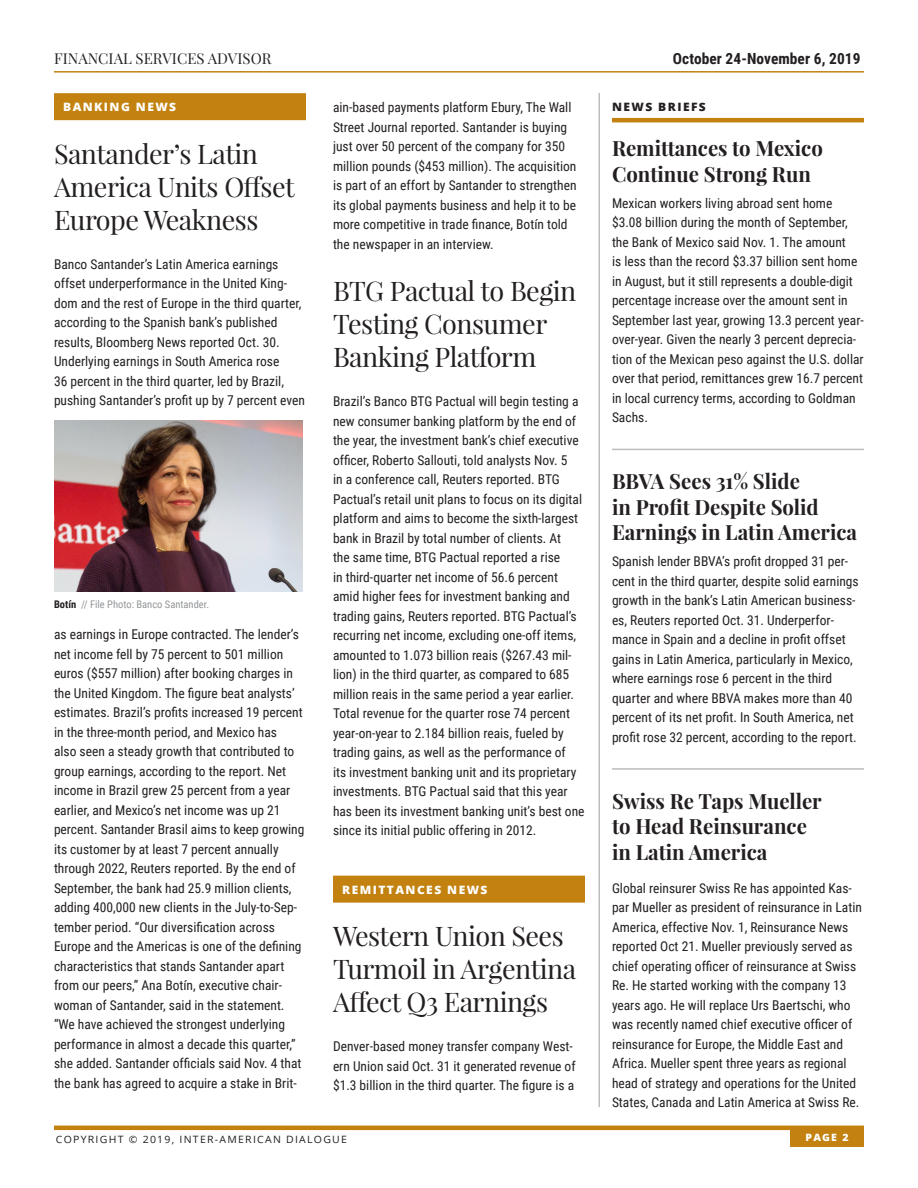
<style>
.page{position:relative;width:918px;height:1188px;background:#fff}
.page>*{position:absolute;margin:0;border:0;box-sizing:border-box;transform-origin:0 0}
.Subhead_18pt{font:27px/33px "Playfair Display";letter-spacing:-.02em;color:#231f20}
.News_Briefs__Subhea{font:700 21px/25.5px "Playfair Display";color:#231f20}
.Subhead-_14pt_-_BOLD{font:700 21px/25.5px "Playfair Display";color:#231f20}
.t1{font:700 15.3px "Roboto Condensed";letter-spacing:.005em;color:#231f20}
.t2{font:15px "Playfair Display";letter-spacing:.005em;color:#231f20}
.Subhead_18pt-2{font:13.5px/19.5px "Roboto Condensed";color:#231f20}
.Main_Body_Text{font:13.5px/19.5px "Roboto Condensed";color:#231f20}
.News_Briefs__Body_T{font:13.5px/19.5px "Roboto Condensed";color:#231f20}
.News_Briefs__Subhea-2{font:13.5px/19.5px "Roboto Condensed";color:#231f20}
.Sections_-_with_Yell{font:800 11.55px "Open Sans";letter-spacing:.12em;color:#fff;scale:1.04 1}
.News_Briefs__Title{font:800 11.55px "Open Sans";letter-spacing:.12em;color:#231f20;scale:1.04 1}
.Photo_caption{font:10.5px "Roboto Condensed";color:#939598}
.t3{font:10.05px "Open Sans";letter-spacing:.12em;color:#231f20;scale:1.04 1}
.t4{font:800 10.05px "Open Sans";color:#fff;scale:1.04 1}
.s1{font-weight:700;color:#231f20}
</style>
<div class="page">
<hr style="left:54px;top:1126px;width:810px;height:4px;background:#c3820f">
<div style="left:790px;top:1129px;width:74px;height:18px;background:#c3820f"></div>
<hr style="left:54px;top:71px;width:810px;height:2px;background:#c3820f">
<hr style="left:612px;top:118px;width:252px;height:4px;background:#c3820f">
<hr style="left:612px;top:449px;width:252px;height:1px;background:#bcbdc0">
<hr style="left:612px;top:768px;width:252px;height:2px;background:#bcbdc0">
<div style="left:54px;top:93px;width:252px;height:27px;background:#c3820f"></div>
<div style="left:333px;top:876px;width:252px;height:27px;background:#c3820f"></div>
<hr style="left:598px;top:93px;width:2px;height:1014px;background:#bcbdc0">
<img style="left:54px;top:420px;width:248px;height:171px">
<p class="t2" style="left:54px;top:49px;width:219px">FINANCIAL SERVICES ADVISOR</p>
<p class="t1" style="left:673px;top:47px;width:189px">October 24-November 6, 2019</p>
<p class="News_Briefs__Title" style="left:612px;top:98px;width:92px">NEWS BRIEFS</p>
<p class="Subhead-_14pt_-_BOLD" style="left:612px;top:135px;width:212px">Remittances to Mexico<br>Continue Strong Run</p>
<p class="News_Briefs__Body_T" style="left:612px;top:193px;width:253px">Mexican workers living abroad sent home $3.08 billion during the month of September, the Bank of Mexico said Nov. 1. The amount<br>is less than the record $3.37 billion sent home in August, but it still represents a double-digit percentage increase over the amount sent in September last year, growing 13.3 percent year&shy;over-year. Given the nearly 3 percent deprecia&shy;tion of the Mexican peso against the U.S. dollar over that period, remittances grew 16.7 percent in local currency terms, according to Goldman Sachs.</p>
<p class="Subhead_18pt-2" style="left:333px;top:97px;width:245px">ain-based payments platform Ebury, The Wall Street Journal reported. Santander is buying just over 50 percent of the company for 350 million pounds ($453 million). The acquisition is part of an effort by Santander to strengthen its global payments business and help it to be more competitive in trade finance, Botín told the newspaper in an interview.</p>
<p class="Subhead_18pt" style="left:333px;top:274px;width:245px">BTG Pactual to Begin<br>Testing Consumer<br>Banking Platform</p>
<p class="Main_Body_Text" style="left:333px;top:391px;width:253px">Brazil’s Banco BTG Pactual will begin testing a new consumer banking platform by the end of the year, the investment bank’s chief executive officer, Roberto Sallouti, told analysts Nov. 5<br>in a conference call, Reuters reported. BTG Pactual’s retail unit plans to focus on its digital platform and aims to become the sixth-largest bank in Brazil by total number of clients. At<br>the same time, BTG Pactual reported a rise<br>in third-quarter net income of 56.6 percent amid higher fees for investment banking and trading gains, Reuters reported. BTG Pactual’s recurring net income, excluding one-off items, amounted to 1.073 billion reais ($267.43 mil&shy;lion) in the third quarter, as compared to 685 million reais in the same period a year earlier.<br>Total revenue for the quarter rose 74 percent year-on-year to 2.184 billion reais, fueled by trading gains, as well as the performance of<br>its investment banking unit and its proprietary investments. BTG Pactual said that this year has been its investment banking unit’s best one since its initial public offering in 2012.</p>
<p class="Sections_-_with_Yell" style="left:63px;top:98px;width:110px">BANKING NEWS</p>
<p class="Subhead_18pt" style="left:54px;top:137px;width:242px">Santander’s Latin<br>America Units Offset<br>Europe Weakness</p>
<p class="Subhead_18pt-2" style="left:54px;top:254px;width:252px">Banco Santander’s Latin America earnings offset underperformance in the United King&shy;dom and the rest of Europe in the third quarter, according to the Spanish bank’s published results, Bloomberg News reported Oct. 30.<br>Underlying earnings in South America rose<br>36 percent in the third quarter, led by Brazil, pushing Santander’s profit up by 7 percent even</p>
<p class="News_Briefs__Subhea" style="left:612px;top:468px;width:247px">BBVA Sees 31% Slide<br>in Profit Despite Solid<br>Earnings in Latin America</p>
<p class="News_Briefs__Subhea-2" style="left:612px;top:551px;width:248px">Spanish lender BBVA’s profit dropped 31 per&shy;cent in the third quarter, despite solid earnings growth in the bank’s Latin American business&shy;es, Reuters reported Oct. 31. Underperfor&shy;mance in Spain and a decline in profit offset gains in Latin America, particularly in Mexico, where earnings rose 6 percent in the third quarter and where BBVA makes more than 40 percent of its net profit. In South America, net profit rose 32 percent, according to the report.</p>
<p class="Photo_caption" style="left:54px;top:597px;width:157px"><span class="s1">Botín</span> // File Photo: Banco Santander.</p>
<p class="Subhead_18pt-2" style="left:54px;top:624px;width:252px">as earnings in Europe contracted. The lender’s net income fell by 75 percent to 501 million euros ($557 million) after booking charges in the United Kingdom. The figure beat analysts’ estimates. Brazil’s profits increased 19 percent in the three-month period, and Mexico has<br>also seen a steady growth that contributed to group earnings, according to the report. Net income in Brazil grew 25 percent from a year earlier, and Mexico’s net income was up 21 percent. Santander Brasil aims to keep growing its customer by at least 7 percent annually through 2022, Reuters reported. By the end of September, the bank had 25.9 million clients, adding 400,000 new clients in the July-to-Sep&shy;tember period. “Our diversification across Europe and the Americas is one of the defining characteristics that stands Santander apart from our peers,” Ana Botín, executive chair&shy;woman of Santander, said in the statement. “We have achieved the strongest underlying performance in almost a decade this quarter,” she added. Santander officials said Nov. 4 that the bank has agreed to acquire a stake in Brit-</p>
<p class="News_Briefs__Subhea" style="left:612px;top:788px;width:211px">Swiss Re Taps Mueller to Head Reinsurance in Latin America</p>
<p class="News_Briefs__Body_T" style="left:612px;top:877px;width:252px">Global reinsurer Swiss Re has appointed Kas&shy;par Mueller as president of reinsurance in Latin America, effective Nov. 1, Reinsurance News reported Oct 21. Mueller previously served as chief operating officer of reinsurance at Swiss Re. He started working with the company 13 years ago. He will replace Urs Baertschi, who was recently named chief executive officer of reinsurance for Europe, the Middle East and Africa. Mueller spent three years as regional head of strategy and operations for the United States, Canada and Latin America at Swiss Re.</p>
<p class="Sections_-_with_Yell" style="left:342px;top:881px;width:141px">REMITTANCES NEWS</p>
<p class="Subhead_18pt" style="left:333px;top:919px;width:245px">Western Union Sees<br>Turmoil in Argentina<br>Affect Q3 Earnings</p>
<p class="Main_Body_Text" style="left:333px;top:1036px;width:244px">Denver-based money transfer company West&shy;ern Union said Oct. 31 it generated revenue of $1.3 billion in the third quarter. The figure is a</p>
<p class="t3" style="left:56px;top:1132px;width:281px">COPYRIGHT © 2019, INTER-AMERICAN DIALOGUE</p>
<p class="t4" style="left:806px;top:1129px;width:43px">PAGE 2</p>
</div>
